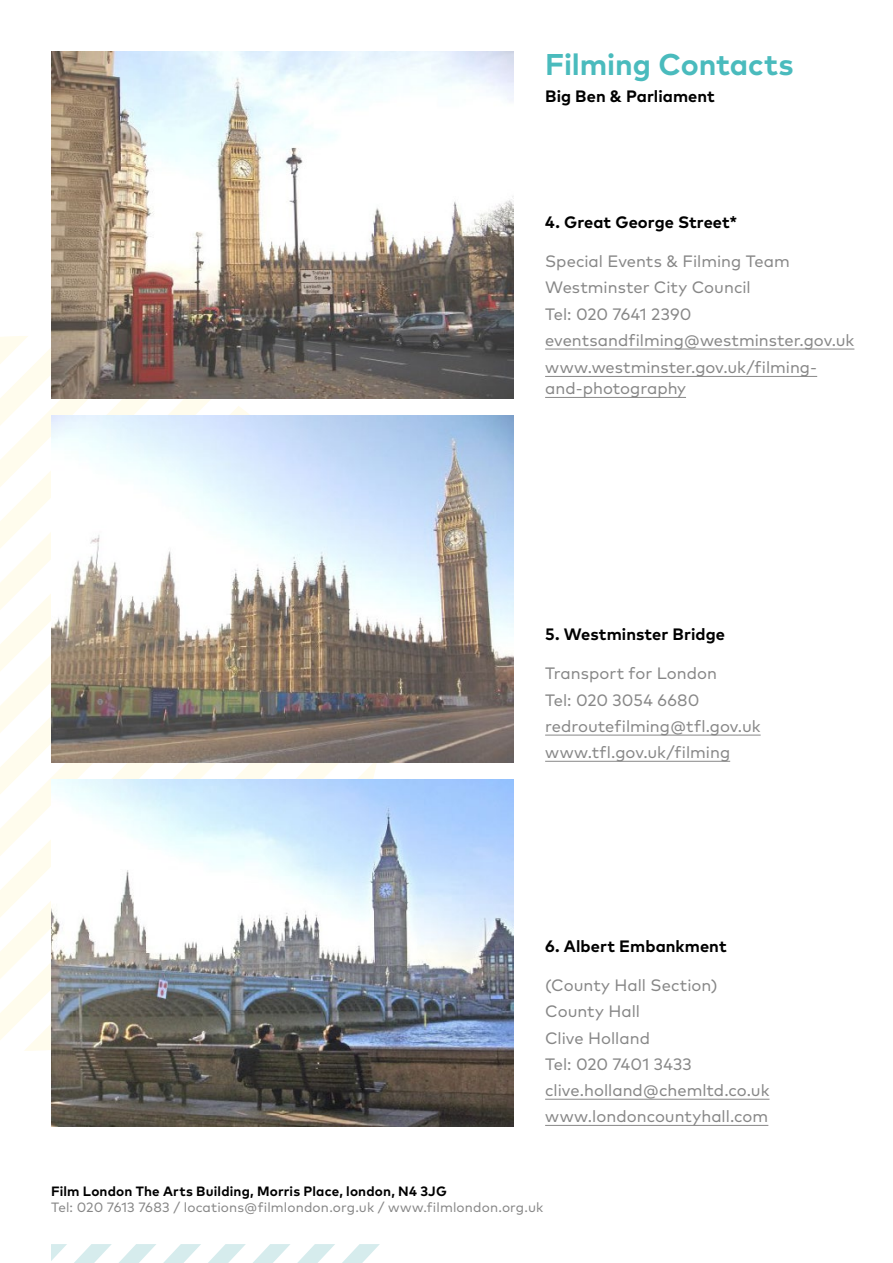
<style>
.page{position:relative;width:893px;height:1263px;background:#fff}
.page>*{position:absolute;margin:0;border:0;box-sizing:border-box;transform-origin:0 0}
.t1{font:700 30px "Mark OT";letter-spacing:-.005em;color:#4abbbd}
.t2{font:16.5px/26.2px "Mark OT";color:#878787}
.t3{font:700 16.5px "Mark OT";letter-spacing:.005em;color:#000}
.t4{font:13.5px "Mark OT";letter-spacing:.01em;color:#878787}
.t5{font:700 13.5px "Mark OT";letter-spacing:.01em;color:#000}
</style>
<div class="page">
<svg style="left:0;top:336px;width:51px;height:46px"></svg>
<svg style="left:0;top:382px;width:218px;height:24px;fill:#fffced"></svg>
<svg style="left:0;top:406px;width:250px;height:60px"></svg>
<svg style="left:0;top:501px;width:338px;height:504px"></svg>
<img style="left:51px;top:51px;width:463px;height:347px">
<img style="left:51px;top:415px;width:463px;height:347px">
<img style="left:51px;top:779px;width:463px;height:347px">
<hr style="left:545px;top:349px;width:309px;height:1px;background:#878787">
<hr style="left:545px;top:376px;width:272px;height:1px;background:#878787">
<hr style="left:545px;top:397px;width:141px;height:1px;background:#878787">
<hr style="left:545px;top:735px;width:216px;height:1px;background:#878787">
<hr style="left:545px;top:761px;width:185px;height:1px;background:#878787">
<hr style="left:545px;top:1099px;width:224px;height:1px;background:#878787">
<hr style="left:545px;top:1125px;width:223px;height:1px;background:#878787">
<svg style="left:51px;top:1244px;width:329px;height:19px"></svg>
<h1 class="t1" style="left:545px;top:45px;width:250px">Filming Contacts</h1>
<p class="t3" style="left:545px;top:86px;width:171px">Big Ben &amp; Parliament</p>
<p class="t3" style="left:545px;top:211px;width:194px">4. Great George Street*</p>
<p class="t2" style="left:545px;top:248px;width:311px">Special Events &amp; Filming Team<br>Westminster City Council<br>Tel: 020 7641 2390 eventsandfilming@westminster.gov.uk www.westminster.gov.uk/filming-</p>
<p class="t2" style="left:545px;top:375px;width:142px">and-photography</p>
<p class="t3" style="left:545px;top:623px;width:181px">5. Westminster Bridge</p>
<p class="t2" style="left:545px;top:660px;width:217px">Transport for London<br>Tel: 020 3054 6680 redroutefilming@tfl.gov.uk www.tfl.gov.uk/filming</p>
<p class="t3" style="left:545px;top:935px;width:183px">6. Albert Embankment</p>
<p class="t2" style="left:545px;top:972px;width:226px">(County Hall Section)<br>County Hall<br>Clive Holland<br>Tel: 020 7401 3433 clive.holland@chemltd.co.uk www.londoncountyhall.com</p>
<p class="t5" style="left:51px;top:1182px;width:397px">Film London The Arts Building, Morris Place, london, N4 3JG</p>
<p class="t4" style="left:51px;top:1199px;width:494px">Tel: 020 7613 7683 / locations@filmlondon.org.uk / www.filmlondon.org.uk</p>
</div>
